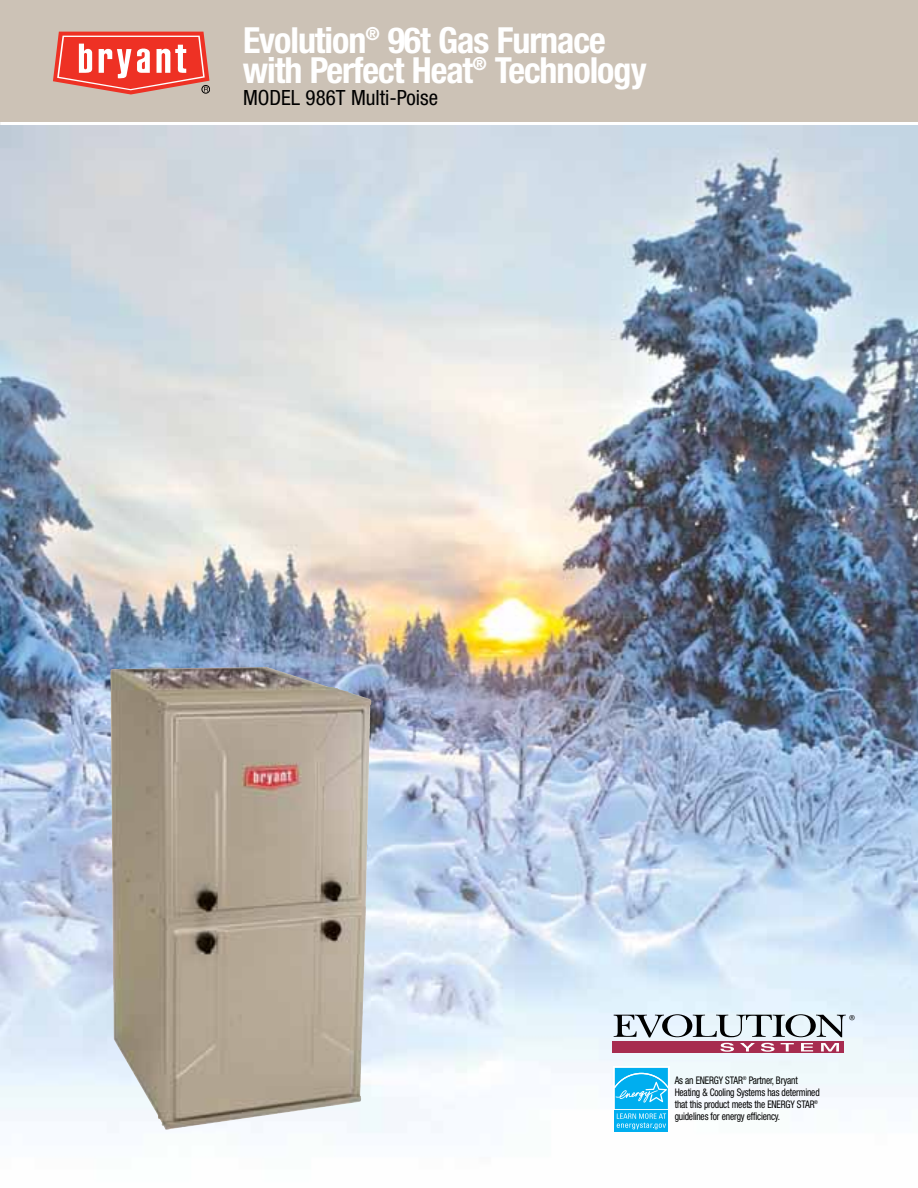
<style>
.page{position:relative;width:918px;height:1188px;background:#fff}
.page>*{position:absolute;margin:0;border:0;box-sizing:border-box;transform-origin:0 0}
.t1{font:700 condensed 36px/30px "Helvetica Neue";letter-spacing:-.03em;color:#fff}
.t2{font:condensed 21px "Helvetica Neue";color:#000}
.t3{font:11.7px "Myriad";color:#000}
.t4{font:condensed 10.5px/12px "Helvetica Neue";letter-spacing:-.02em;color:#000;scale:.9 1}
</style>
<div class="page">
<img style="left:0;top:125px;width:918px;height:1008px">
<div style="left:0;top:0;width:918px;height:122px;background:#ccc2b6"></div>
<div style="left:613px;top:1041px;width:231px;height:12px;background:#a72c50"></div>
<svg style="left:614px;top:1014px;width:232px;height:38px"></svg>
<div style="left:202px;top:85px;width:8px;height:8px;border:1px solid #000;border-radius:50%"></div>
<svg style="left:53px;top:32px;width:156px;height:63px;background:#eb6e64"></svg>
<img style="left:110px;top:668px;width:118px;height:424px">
<svg style="left:613px;top:1067px;width:56px;height:66px"></svg>
<div style="left:615px;top:1110px;width:53px;height:22px;background:#00aeef"></div>
<svg style="left:615px;top:1068px;width:53px;height:61px"></svg>
<h1 class="t1" style="left:243px;top:24px;width:405px">Evolution<sup>®</sup> 96t Gas Furnace with Perfect Heat<sup>®</sup> Technology</h1>
<h2 class="t2" style="left:243px;top:86px;width:197px">MODEL 986T Multi-Poise</h2>
<p class="t4" style="left:675px;top:1074px;width:163px">As an ENERGY STAR<sup>®</sup> Partner, Bryant Heating &amp; Cooling Systems has determined that this product meets the ENERGY STAR<sup>® </sup>guidelines for energy efficiency.</p>
<p class="t3" style="left:849px;top:1013px;width:7px">®</p>
</div>
